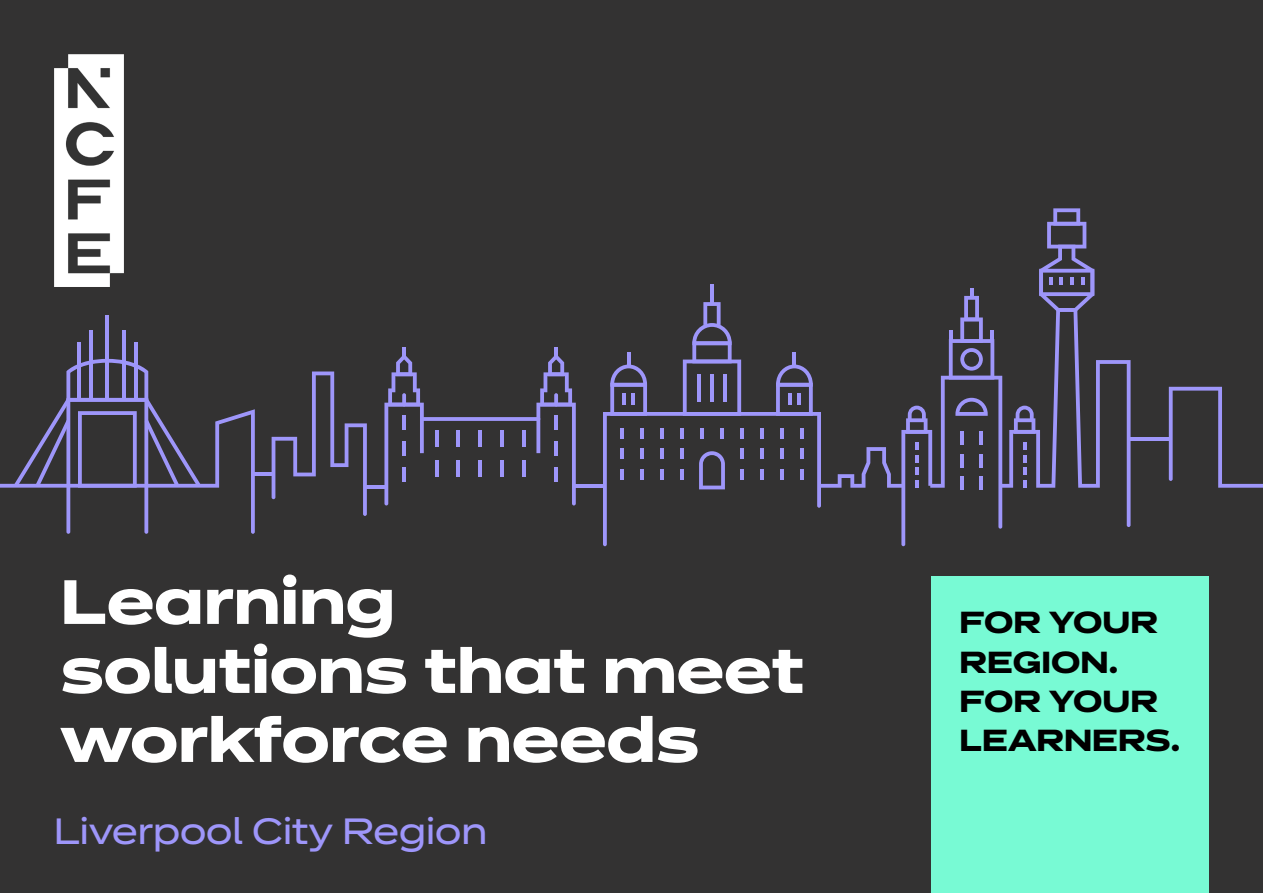
<style>
.page{position:relative;width:1263px;height:893px;background:#333232}
.page>*{position:absolute;margin:0;border:0;box-sizing:border-box;transform-origin:0 0}
.t1{font:700 61.5px/69px "Dinamit";color:#fff}
.t2{font:36px "Dinamit";color:#9e96fa}
.t3{font:700 30px/39px "Dinamit";color:#000}
</style>
<div class="page">
<img style="left:54px;top:54px;width:69px;height:232px">
<div style="left:931px;top:576px;width:278px;height:317px;background:#78fad4"></div>
<svg style="left:1169px;top:387px;width:94px;height:101px"></svg>
<hr style="left:1129px;top:437px;width:42px;height:4px;background:#9e96fa">
<svg style="left:536px;top:356px;width:40px;height:149px"></svg>
<hr style="left:554px;top:416px;width:4px;height:14px;background:#9e96fa">
<svg style="left:554px;top:393px;width:4px;height:13px"></svg>
<hr style="left:554px;top:441px;width:4px;height:15px;background:#9e96fa">
<hr style="left:554px;top:467px;width:4px;height:15px;background:#9e96fa">
<hr style="left:554px;top:347px;width:4px;height:10px;background:#9e96fa">
<svg style="left:384px;top:356px;width:40px;height:149px"></svg>
<hr style="left:402px;top:416px;width:4px;height:14px;background:#9e96fa">
<svg style="left:402px;top:393px;width:4px;height:13px"></svg>
<hr style="left:402px;top:441px;width:4px;height:15px;background:#9e96fa">
<hr style="left:402px;top:467px;width:4px;height:15px;background:#9e96fa">
<hr style="left:402px;top:347px;width:4px;height:10px;background:#9e96fa">
<svg style="left:420px;top:417px;width:120px;height:4px"></svg>
<hr style="left:478px;top:430px;width:4px;height:17px;background:#9e96fa">
<hr style="left:478px;top:460px;width:4px;height:17px;background:#9e96fa">
<hr style="left:456px;top:430px;width:4px;height:17px;background:#9e96fa">
<hr style="left:456px;top:460px;width:4px;height:17px;background:#9e96fa">
<hr style="left:435px;top:430px;width:3px;height:17px;background:#9e96fa">
<hr style="left:435px;top:460px;width:3px;height:17px;background:#9e96fa">
<hr style="left:522px;top:430px;width:4px;height:17px;background:#9e96fa">
<hr style="left:522px;top:460px;width:4px;height:17px;background:#9e96fa">
<hr style="left:500px;top:430px;width:4px;height:17px;background:#9e96fa">
<hr style="left:500px;top:460px;width:4px;height:17px;background:#9e96fa">
<hr style="left:574px;top:484px;width:31px;height:4px;background:#9e96fa">
<svg style="left:272px;top:371px;width:95px;height:145px"></svg>
<hr style="left:365px;top:485px;width:21px;height:4px;background:#9e96fa">
<hr style="left:253px;top:473px;width:20px;height:3px;background:#9e96fa">
<svg style="left:0;top:359px;width:255px;height:175px"></svg>
<hr style="left:105px;top:316px;width:4px;height:84px;background:#9e96fa">
<hr style="left:89px;top:330px;width:4px;height:70px;background:#9e96fa">
<hr style="left:77px;top:342px;width:4px;height:58px;background:#9e96fa">
<hr style="left:122px;top:330px;width:4px;height:70px;background:#9e96fa">
<hr style="left:134px;top:342px;width:4px;height:58px;background:#9e96fa">
<svg style="left:603px;top:208px;width:527px;height:338px"></svg>
<p class="t1" style="left:61px;top:561px;width:745px">Learning<br>solutions that meet workforce needs</p>
<p class="t2" style="left:54px;top:802px;width:435px">Liverpool City Region</p>
<p class="t3" style="left:959px;top:600px;width:222px">FOR YOUR<br>REGION.<br>FOR YOUR<br>LEARNERS.</p>
</div>
